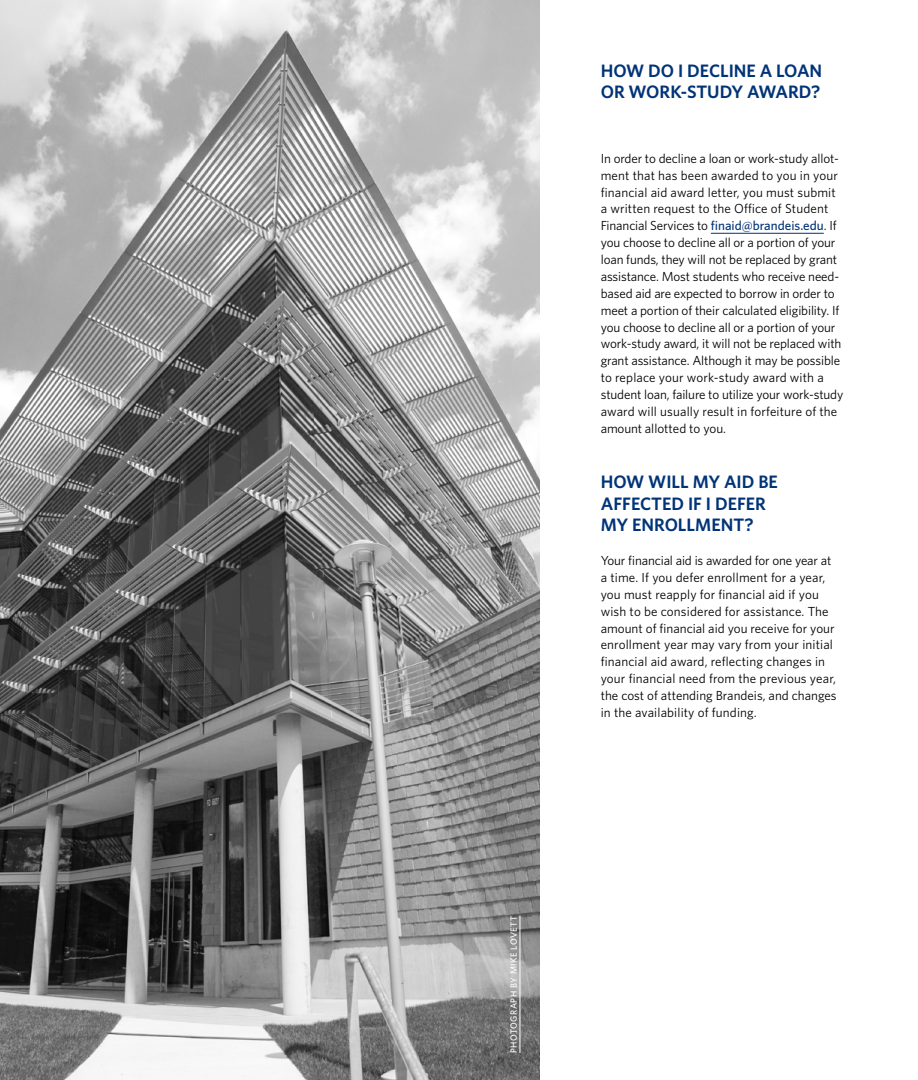
<style>
.page{position:relative;width:918px;height:1080px;background:#fff}
.page>*{position:absolute;margin:0;border:0;box-sizing:border-box;transform-origin:0 0}
.t1{font:600 18px/21.6px "Whitney";color:#003478}
.t2{font:13.2px/17px "Whitney";letter-spacing:-.01em;color:#000}
.t3{font:13.2px/17px "Whitney";letter-spacing:.01em;color:#000}
.t4{font:500 9px "Whitney";letter-spacing:.05em;color:#fff}
.s1{font-weight:500;color:#003478}
</style>
<div class="page">
<hr style="left:711px;top:233px;width:113px;height:1px;background:#003478">
<img style="left:0;top:0;width:540px;height:1080px">
<hr style="left:520px;top:916px;width:1px;height:137px;background:#fff">
<p class="t4" style="left:508px;top:1053px;width:139px;rotate:-90deg">PHOTOGRAPH BY MIKE LOVETT</p>
<h1 class="t1" style="left:601px;top:59px;width:223px">HOW DO I DECLINE A LOAN<br>OR WORK-STUDY AWARD?</h1>
<p class="t2" style="left:601px;top:149px;width:244px">In order to decline a loan or work-study allot&shy;ment that has been awarded to you in your financial aid award letter, you must submit a written request to the Office of Student Financial Services to <span class="s1">finaid@brandeis.edu</span>. If you choose to decline all or a portion of your loan funds, they will not be replaced by grant assistance. Most students who receive need&shy;based aid are expected to borrow in order to meet a portion of their calculated eligibility. If you choose to decline all or a portion of your work-study award, it will not be replaced with grant assistance. Although it may be possible to replace your work-study award with a student loan, failure to utilize your work-study award will usually result in forfeiture of the amount allotted to you.</p>
<h1 class="t1" style="left:601px;top:471px;width:179px">HOW WILL MY AID BE<br>AFFECTED IF I DEFER<br>MY ENROLLMENT?</h1>
<p class="t3" style="left:601px;top:552px;width:237px">Your financial aid is awarded for one year at a time. If you defer enrollment for a year, you must reapply for financial aid if you wish to be considered for assistance. The amount of financial aid you receive for your enrollment year may vary from your initial financial aid award, reflecting changes in your financial need from the previous year, the cost of attending Brandeis, and changes in the availability of funding.</p>
</div>
